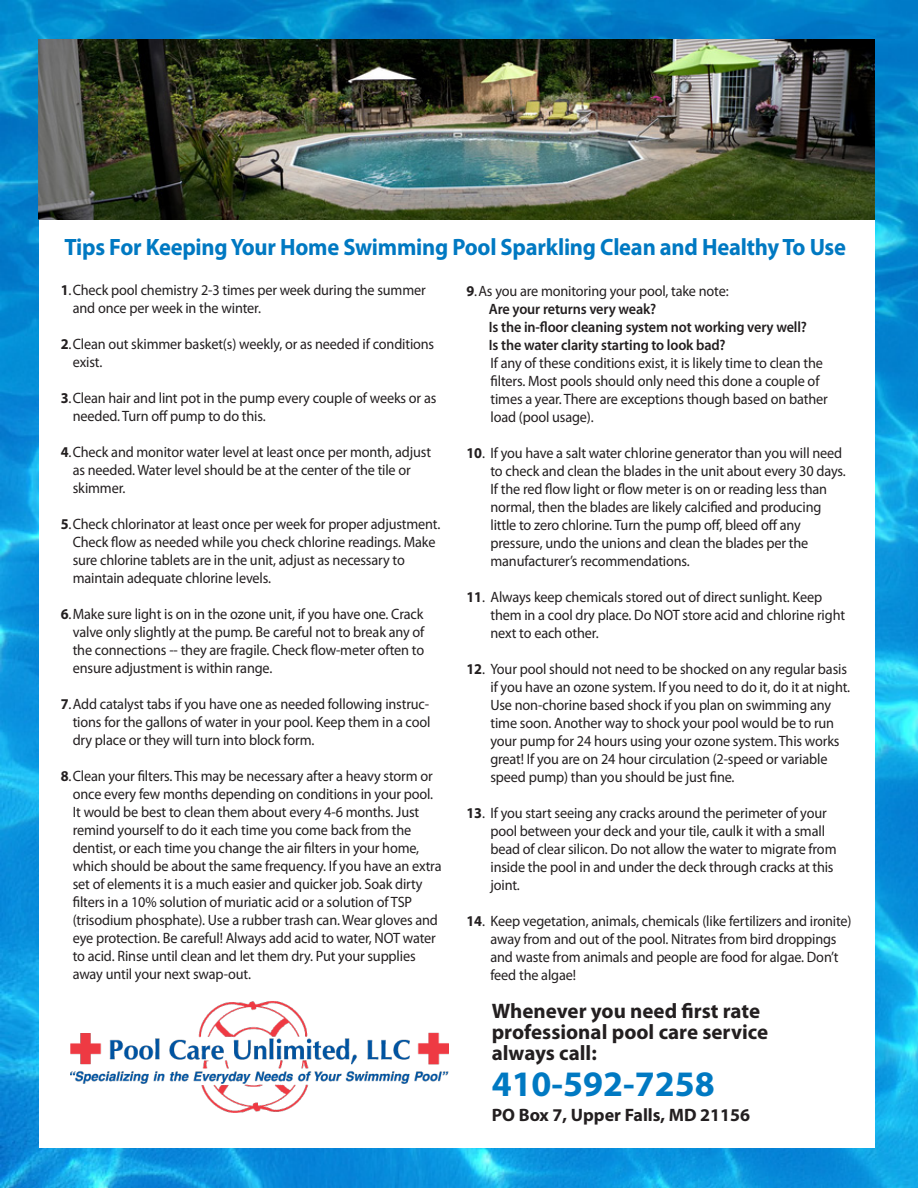
<style>
.page{position:relative;width:918px;height:1188px;background:#fff}
.page>*{position:absolute;margin:0;border:0;box-sizing:border-box;transform-origin:0 0}
.t1{font:700 36px "Myriad Pro";color:#0079c2}
.t2{font:700 23.7px "Myriad Pro";letter-spacing:-.01em;color:#0079c2;scale:.95 1}
.t3{font:700 21px "Myriad Pro";color:#231f20}
.t4{font:700 18px "Myriad Pro";color:#231f20}
.t5{font:15px "Myriad Pro";letter-spacing:-.01em;color:#231f20;scale:.95 1}
.t6{font:600 15px "Myriad Pro";letter-spacing:-.01em;color:#231f20;scale:.95 1}
.s1{font-weight:700}
</style>
<div class="page">
<img style="left:0;top:0;width:918px;height:1188px">
<div style="left:39px;top:39px;width:835px;height:1109px;background:#fff"></div>
<img style="left:71px;top:1001px;width:378px;height:111px">
<img style="left:39px;top:39px;width:835px;height:180px">
<p class="t2" style="left:65px;top:232px;width:824px">Tips For Keeping Your Home Swimming Pool Sparkling Clean and Healthy To Use</p>
<p class="t5" style="left:61px;top:281px;width:386px"><span class="s1">1</span>. Check pool chemistry 2-3 times per week during the summer</p>
<p class="t5" style="left:73px;top:299px;width:200px">and once per week in the winter.</p>
<p class="t5" style="left:61px;top:335px;width:395px"><span class="s1">2</span>. Clean out skimmer basket(s) weekly, or as needed if conditions</p>
<p class="t5" style="left:73px;top:353px;width:33px">exist.</p>
<p class="t5" style="left:61px;top:389px;width:397px"><span class="s1">3</span>. Clean hair and lint pot in the pump every couple of weeks or as</p>
<p class="t5" style="left:73px;top:407px;width:205px">needed. Turn off pump to do this.</p>
<p class="t5" style="left:61px;top:443px;width:391px"><span class="s1">4</span>. Check and monitor water level at least once per month, adjust</p>
<p class="t5" style="left:73px;top:461px;width:357px">as needed. Water level should be at the center of the tile or</p>
<p class="t5" style="left:73px;top:479px;width:57px">skimmer.</p>
<p class="t5" style="left:61px;top:515px;width:401px"><span class="s1">5</span>. Check chlorinator at least once per week for proper adjustment.</p>
<p class="t5" style="left:73px;top:533px;width:383px">Check flow as needed while you check chlorine readings. Make</p>
<p class="t5" style="left:73px;top:551px;width:351px">sure chlorine tablets are in the unit, adjust as necessary to</p>
<p class="t5" style="left:73px;top:569px;width:210px">maintain adequate chlorine levels.</p>
<p class="t5" style="left:61px;top:605px;width:383px"><span class="s1">6</span>. Make sure light is on in the ozone unit, if you have one. Crack</p>
<p class="t5" style="left:73px;top:623px;width:372px">valve only slightly at the pump. Be careful not to break any of</p>
<p class="t5" style="left:73px;top:641px;width:371px">the connections -- they are fragile. Check flow-meter often to</p>
<p class="t5" style="left:73px;top:659px;width:212px">ensure adjustment is within range.</p>
<p class="t5" style="left:61px;top:695px;width:389px"><span class="s1">7</span>. Add catalyst tabs if you have one as needed following instruc-</p>
<p class="t5" style="left:73px;top:713px;width:378px">tions for the gallons of water in your pool. Keep them in a cool</p>
<p class="t5" style="left:73px;top:731px;width:256px">dry place or they will turn into block form.</p>
<p class="t5" style="left:61px;top:767px;width:393px"><span class="s1">8</span>. Clean your filters. This may be necessary after a heavy storm or</p>
<p class="t5" style="left:73px;top:785px;width:381px">once every few months depending on conditions in your pool.</p>
<p class="t5" style="left:73px;top:803px;width:366px">It would be best to clean them about every 4-6 months. Just</p>
<p class="t5" style="left:73px;top:821px;width:358px">remind yourself to do it each time you come back from the</p>
<p class="t5" style="left:73px;top:839px;width:366px">dentist, or each time you change the air filters in your home,</p>
<p class="t5" style="left:73px;top:857px;width:390px">which should be about the same frequency. If you have an extra</p>
<p class="t5" style="left:73px;top:875px;width:370px">set of elements it is a much easier and quicker job. Soak dirty</p>
<p class="t5" style="left:73px;top:893px;width:359px">filters in a 10% solution of muriatic acid or a solution of TSP</p>
<p class="t5" style="left:73px;top:911px;width:386px">(trisodium phosphate). Use a rubber trash can. Wear gloves and</p>
<p class="t5" style="left:73px;top:929px;width:384px">eye protection. Be careful! Always add acid to water, NOT water</p>
<p class="t5" style="left:73px;top:947px;width:362px">to acid. Rinse until clean and let them dry. Put your supplies</p>
<p class="t5" style="left:73px;top:965px;width:189px">away until your next swap-out.</p>
<p class="t5" style="left:466px;top:281px;width:278px"><span class="s1">9</span>. As you are monitoring your pool, take note:</p>
<p class="t6" style="left:489px;top:299px;width:178px">Are your returns very weak?</p>
<p class="t6" style="left:489px;top:317px;width:336px">Is the in-floor cleaning system not working very well?</p>
<p class="t6" style="left:489px;top:335px;width:251px">Is the water clarity starting to look bad?</p>
<p class="t5" style="left:490px;top:353px;width:352px">If any of these conditions exist, it is likely time to clean the</p>
<p class="t5" style="left:490px;top:371px;width:348px">filters. Most pools should only need this done a couple of</p>
<p class="t5" style="left:490px;top:389px;width:357px">times a year. There are exceptions though based on bather</p>
<p class="t5" style="left:490px;top:407px;width:110px">load (pool usage).</p>
<p class="t5" style="left:466px;top:443px;width:397px"><span class="s1">10</span>. If you have a salt water chlorine generator than you will need</p>
<p class="t5" style="left:490px;top:461px;width:375px">to check and clean the blades in the unit about every 30 days.</p>
<p class="t5" style="left:490px;top:479px;width:356px">If the red flow light or flow meter is on or reading less than</p>
<p class="t5" style="left:490px;top:497px;width:350px">normal, then the blades are likely calcified and producing</p>
<p class="t5" style="left:490px;top:515px;width:328px">little to zero chlorine. Turn the pump off, bleed off any</p>
<p class="t5" style="left:490px;top:533px;width:336px">pressure, undo the unions and clean the blades per the</p>
<p class="t5" style="left:490px;top:551px;width:211px">manufacturer’s recommendations.</p>
<p class="t5" style="left:466px;top:587px;width:376px"><span class="s1">11</span>. Always keep chemicals stored out of direct sunlight. Keep</p>
<p class="t5" style="left:490px;top:605px;width:375px">them in a cool dry place. Do NOT store acid and chlorine right</p>
<p class="t5" style="left:490px;top:623px;width:115px">next to each other.</p>
<p class="t5" style="left:466px;top:659px;width:402px"><span class="s1">12</span>. Your pool should not need to be shocked on any regular basis</p>
<p class="t5" style="left:490px;top:677px;width:380px">if you have an ozone system. If you need to do it, do it at night.</p>
<p class="t5" style="left:490px;top:695px;width:360px">Use non-chorine based shock if you plan on swimming any</p>
<p class="t5" style="left:490px;top:713px;width:363px">time soon. Another way to shock your pool would be to run</p>
<p class="t5" style="left:490px;top:731px;width:369px">your pump for 24 hours using your ozone system. This works</p>
<p class="t5" style="left:490px;top:749px;width:356px">great! If you are on 24 hour circulation (2-speed or variable</p>
<p class="t5" style="left:490px;top:767px;width:258px">speed pump) than you should be just fine.</p>
<p class="t5" style="left:466px;top:803px;width:381px"><span class="s1">13</span>. If you start seeing any cracks around the perimeter of your</p>
<p class="t5" style="left:490px;top:821px;width:354px">pool between your deck and your tile, caulk it with a small</p>
<p class="t5" style="left:490px;top:839px;width:366px">bead of clear silicon. Do not allow the water to migrate from</p>
<p class="t5" style="left:490px;top:857px;width:363px">inside the pool in and under the deck through cracks at this</p>
<p class="t5" style="left:490px;top:875px;width:32px">joint.</p>
<p class="t5" style="left:466px;top:911px;width:407px"><span class="s1">14</span>. Keep vegetation, animals, chemicals (like fertilizers and ironite)</p>
<p class="t5" style="left:490px;top:929px;width:366px">away from and out of the pool. Nitrates from bird droppings</p>
<p class="t5" style="left:490px;top:947px;width:368px">and waste from animals and people are food for algae. Don’t</p>
<p class="t5" style="left:490px;top:965px;width:92px">feed the algae!</p>
<p class="t3" style="left:492px;top:997px;width:270px">Whenever you need first rate</p>
<p class="t3" style="left:492px;top:1018px;width:278px">professional pool care service</p>
<p class="t3" style="left:492px;top:1039px;width:107px">always call:</p>
<p class="t1" style="left:492px;top:1060px;width:224px">410-592-7258</p>
<p class="t4" style="left:492px;top:1103px;width:260px">PO Box 7, Upper Falls, MD 21156</p>
</div>
